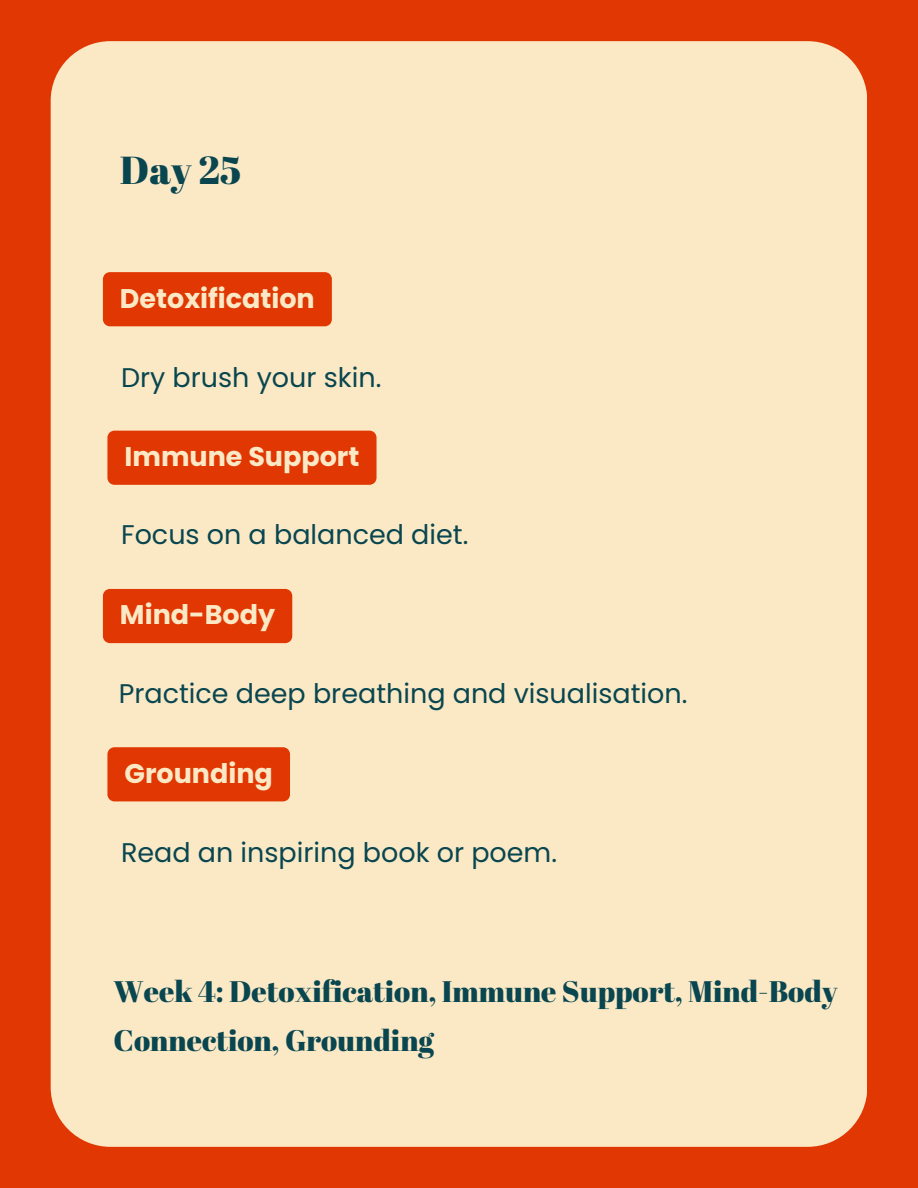
<style>
.page{position:relative;width:918px;height:1188px;background:#e13702}
.page>*{position:absolute;margin:0;border:0;box-sizing:border-box;transform-origin:0 0}
.t1{font:39px "Abril Fatface";color:#09464f}
.t2{font:29.7px/49.1px "Abril Fatface";color:#09464f}
.t3{font:27px "Poppins";color:#09464f}
.t4{font:700 27px "Poppins";color:#fbe9c6}
</style>
<div class="page">
<div style="left:51px;top:41px;width:816px;height:1106px;background:#fbe9c6;border-radius:60px"></div>
<div style="left:103px;top:272px;width:229px;height:54px;background:#e13702"></div>
<div style="left:107px;top:431px;width:270px;height:54px;background:#e13702"></div>
<div style="left:103px;top:589px;width:189px;height:54px;background:#e13702"></div>
<div style="left:107px;top:747px;width:183px;height:54px;background:#e13702"></div>
<h2 class="t1" style="left:120px;top:143px;width:123px">Day 25</h2>
<h1 class="t4" style="left:120px;top:279px;width:196px">Detoxification</h1>
<p class="t3" style="left:121px;top:358px;width:262px">Dry brush your skin.</p>
<h2 class="t4" style="left:125px;top:438px;width:236px">Immune Support</h2>
<h2 class="t3" style="left:121px;top:516px;width:349px">Focus on a balanced diet.</h2>
<p class="t4" style="left:120px;top:596px;width:157px">Mind-Body</p>
<p class="t3" style="left:119px;top:675px;width:570px">Practice deep breathing and visualisation.</p>
<h2 class="t4" style="left:125px;top:754px;width:150px">Grounding</h2>
<p class="t3" style="left:121px;top:834px;width:437px">Read an inspiring book or poem.</p>
<p class="t2" style="left:114px;top:966px;width:726px">Week 4: Detoxification, Immune Support, Mind-Body<br>Connection, Grounding</p>
</div>
